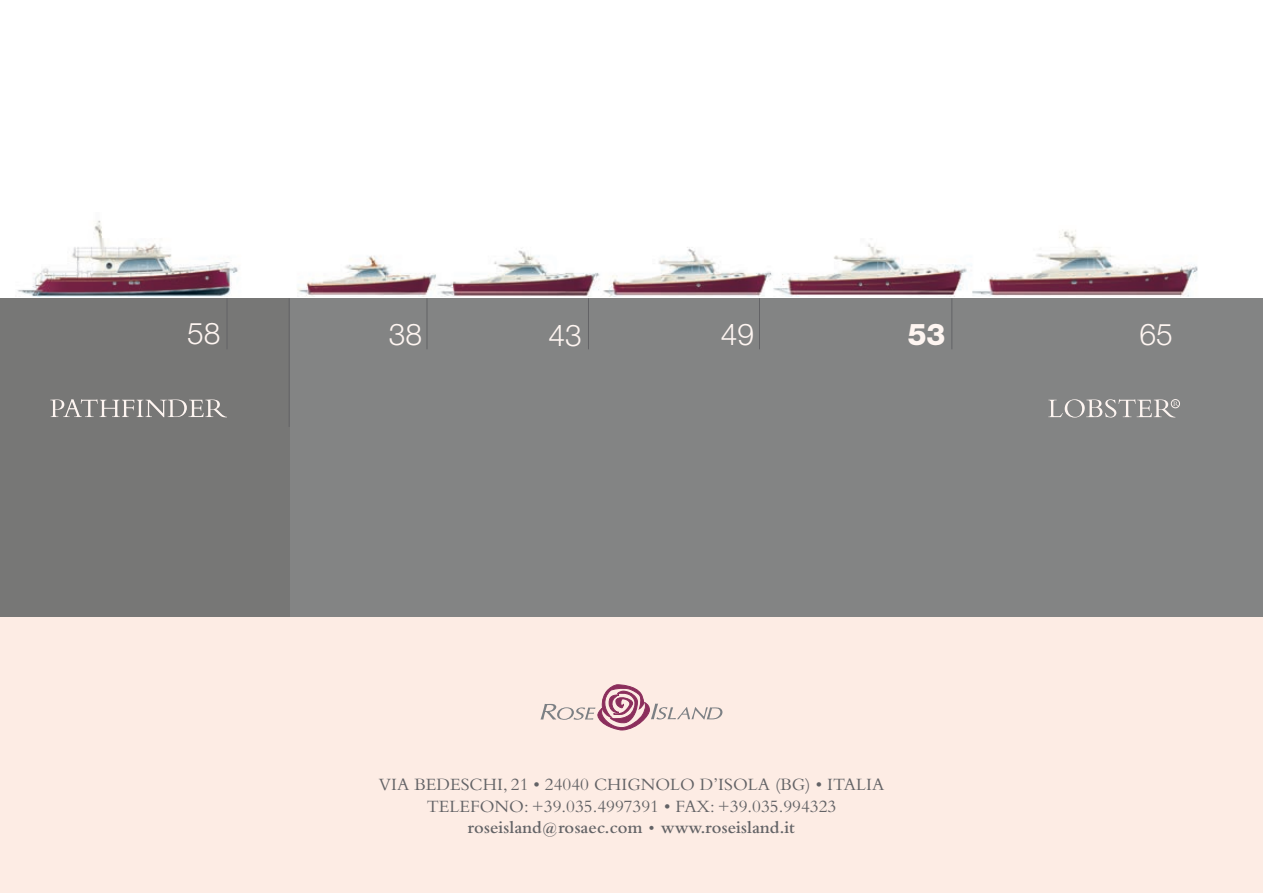
<style>
.page{position:relative;width:1263px;height:893px;background:#fff}
.page>*{position:absolute;margin:0;border:0;box-sizing:border-box;transform-origin:0 0}
.t1{font:300 30px "Helvetica Neue LT Std";color:#fef5f1}
.t2{font:800 30px "Helvetica Neue LT Std";color:#fef5f1}
.t3{font:18px/21.6px "Bembo Std";color:#636366;text-align:center}
.t4{font:600 18px "Bembo Std";color:#636366}
</style>
<div class="page">
<div style="left:0;top:617px;width:1263px;height:276px;background:#fdece4"></div>
<div style="left:0;top:298px;width:1263px;height:319px;background:#838484"></div>
<div style="left:0;top:298px;width:289px;height:319px;background:#777776"></div>
<hr style="left:289px;top:298px;width:1px;height:129px;background:#636366">
<svg style="left:1048px;top:399px;width:131px;height:19px"></svg>
<div style="left:1171px;top:399px;width:9px;height:9px;border:1px solid #fef5f1;border-radius:50%"></div>
<svg style="left:50px;top:399px;width:177px;height:19px"></svg>
<svg style="left:540px;top:685px;width:182px;height:45px"></svg>
<hr style="left:427px;top:298px;width:1px;height:51px;background:#636366">
<hr style="left:588px;top:298px;width:1px;height:51px;background:#636366">
<hr style="left:759px;top:298px;width:1px;height:51px;background:#636366">
<hr style="left:951px;top:298px;width:1px;height:51px;background:#636366">
<hr style="left:227px;top:298px;width:1px;height:51px;background:#636366">
<img style="left:297px;top:230px;width:901px;height:67px">
<img style="left:17px;top:220px;width:221px;height:77px">
<h1 class="t1" style="left:187px;top:315px;width:35px">58</h1>
<h1 class="t1" style="left:389px;top:316px;width:35px">38</h1>
<h1 class="t1" style="left:548px;top:317px;width:35px">43</h1>
<h1 class="t1" style="left:721px;top:316px;width:35px">49</h1>
<h1 class="t2" style="left:908px;top:317px;width:39px">53</h1>
<h1 class="t1" style="left:1139px;top:316px;width:35px">65</h1>
<p class="t3" style="left:379px;top:773px;width:507px">VIA BEDESCHI, 21 • 24040 CHIGNOLO D’ISOLA (BG) • ITALIA<br>TELEFONO: +39.035.4997391 • FAX: +39.035.994323</p>
<p class="t4" style="left:468px;top:818px;width:329px">roseisland@rosaec.com • www.roseisland.it</p>
</div>
